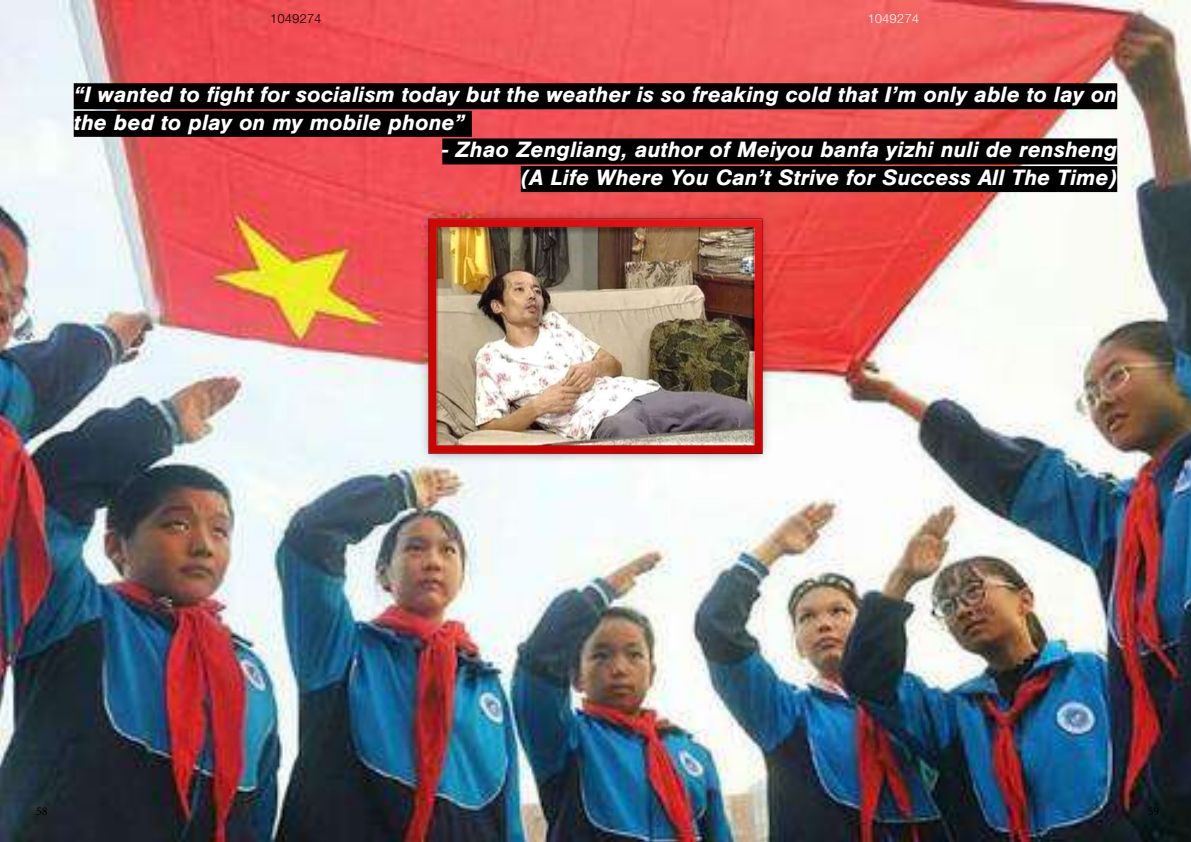
<style>
.page{position:relative;width:1191px;height:842px;background:#fff}
.page>*{position:absolute;margin:0;border:0;box-sizing:border-box;transform-origin:0 0}
.t1{font:italic 700 23px/27.6px "Nimbus San";color:#fff}
.t2{font:300 12px "Nimbus Sans DV";color:#000}
.t3{font:300 12px "Nimbus Sans DV";color:#fff}
.t4{font:12px "Minion Pro";color:#000}
</style>
<div class="page">
<img style="left:0;top:0;width:1191px;height:842px">
<img style="left:415px;top:204px;width:360px;height:263px">
<div style="left:74px;top:83px;width:1043px;height:26px;background:#000"></div>
<div style="left:74px;top:111px;width:398px;height:26px;background:#000"></div>
<div style="left:442px;top:138px;width:675px;height:26px;background:#000"></div>
<div style="left:521px;top:166px;width:596px;height:26px;background:#000"></div>
<p class="t2" style="left:270px;top:10px;width:53px">1049274</p>
<p class="t3" style="left:867px;top:10px;width:53px">1049274</p>
<p class="t1" style="left:74px;top:81px;width:1045px">“I wanted to fight for socialism today but the weather is so freaking cold that I’m only able to lay on the bed to play on my mobile phone”</p>
<p class="t1" style="left:442px;top:136px;width:676px;text-align:right">- Zhao Zengliang, author of Meiyou banfa yizhi nuli de rensheng (A Life Where You Can’t Strive for Success All The Time)</p>
<p class="t4" style="left:36px;top:803px;width:13px">58</p>
<p class="t4" style="left:1147px;top:803px;width:13px">59</p>
</div>
